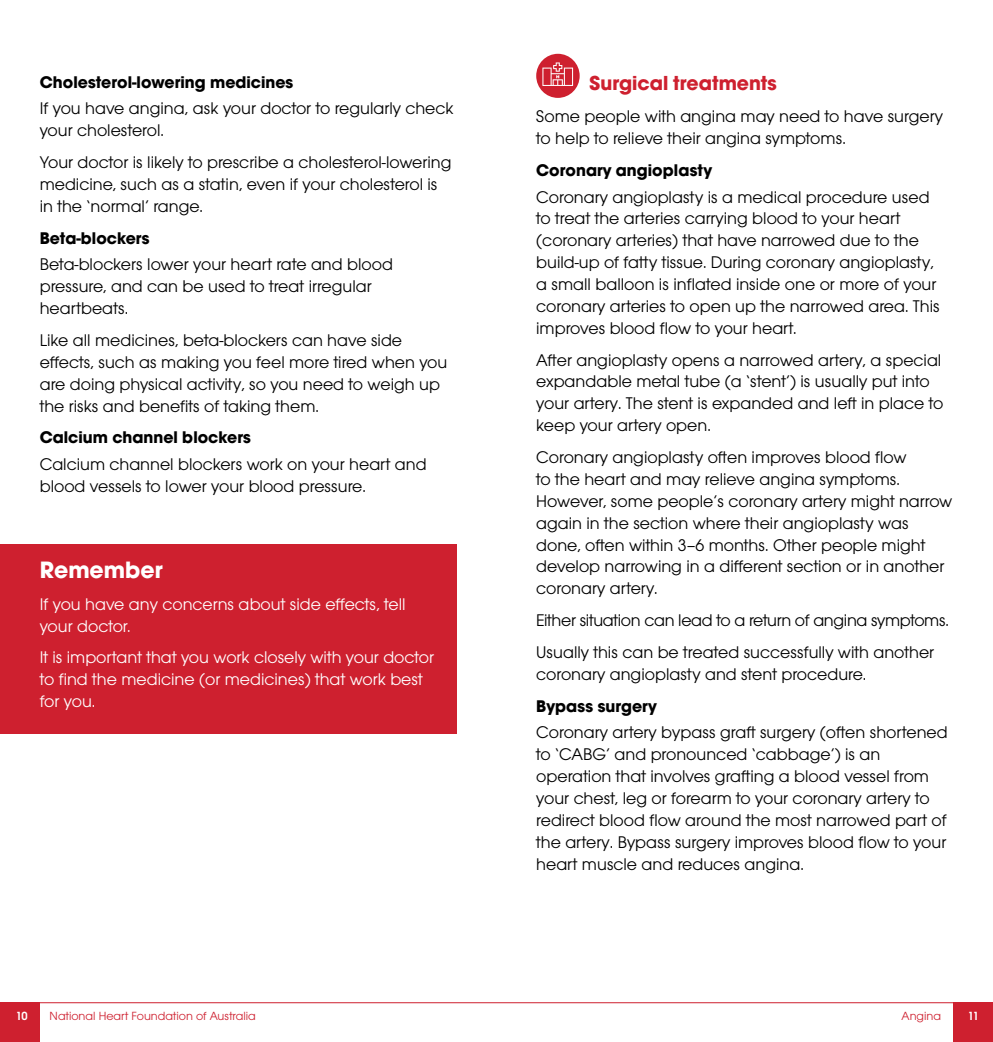
<style>
.page{position:relative;width:993px;height:1042px;background:#fff}
.page>*{position:absolute;margin:0;border:0;box-sizing:border-box;transform-origin:0 0}
.t1{font:700 24.5px "Avalon";color:#fff}
.t2{font:700 21px "Avalon";color:#ce202f}
.t3{font:17.5px/21.9px "Avalon";color:#000}
.t4{font:17.5px/21.9px "Avalon";color:#fff}
.t5{font:700 17.5px "Avalon";color:#000}
.t6{font:12.25px "Avalon";color:#ce202f}
.t7{font:600 12.25px "Avalon";color:#fff}
</style>
<div class="page">
<div style="left:0;top:1002px;width:39px;height:40px;background:#ce202f"></div>
<hr style="left:0;top:1002px;width:992px;height:1px;background:#ce202f">
<div style="left:953px;top:1002px;width:39px;height:40px;background:#ce202f"></div>
<div style="left:0;top:545px;width:456px;height:188px;background:#ce202f"></div>
<div style="left:536px;top:54px;width:43px;height:44px;background:#ce202f;border-radius:50%"></div>
<svg style="left:542px;top:62px;width:31px;height:24px"></svg>
<p class="t5" style="left:40px;top:71px;width:255px">Cholesterol-lowering medicines</p>
<p class="t3" style="left:40px;top:98px;width:415px">If you have angina, ask your doctor to regularly check your cholesterol.</p>
<p class="t3" style="left:40px;top:151px;width:413px">Your doctor is likely to prescribe a cholesterol-lowering medicine, such as a statin, even if your cholesterol is in the ‘normal’ range.</p>
<p class="t5" style="left:40px;top:227px;width:111px">Beta-blockers</p>
<p class="t3" style="left:40px;top:254px;width:354px">Beta-blockers lower your heart rate and blood pressure, and can be used to treat irregular heartbeats.</p>
<p class="t3" style="left:40px;top:329px;width:409px">Like all medicines, beta-blockers can have side effects, such as making you feel more tired when you are doing physical activity, so you need to weigh up the risks and benefits of taking them.</p>
<p class="t5" style="left:40px;top:427px;width:213px">Calcium channel blockers</p>
<p class="t3" style="left:40px;top:453px;width:388px">Calcium channel blockers work on your heart and blood vessels to lower your blood pressure.</p>
<h1 class="t1" style="left:40px;top:555px;width:124px">Remember</h1>
<p class="t4" style="left:40px;top:593px;width:367px">If you have any concerns about side effects, tell your doctor.</p>
<p class="t4" style="left:40px;top:647px;width:396px">It is important that you work closely with your doctor to find the medicine (or medicines) that work best for you.</p>
<p class="t2" style="left:589px;top:70px;width:189px">Surgical treatments</p>
<p class="t3" style="left:536px;top:105px;width:408px">Some people with angina may need to have surgery to help to relieve their angina symptoms.</p>
<p class="t5" style="left:536px;top:159px;width:177px">Coronary angioplasty</p>
<p class="t3" style="left:536px;top:186px;width:405px">Coronary angioplasty is a medical procedure used to treat the arteries carrying blood to your heart (coronary arteries) that have narrowed due to the build-up of fatty tissue. During coronary angioplasty, a small balloon is inflated inside one or more of your coronary arteries to open up the narrowed area. This improves blood flow to your heart.</p>
<p class="t3" style="left:536px;top:349px;width:408px">After angioplasty opens a narrowed artery, a special expandable metal tube (a ‘stent’) is usually put into your artery. The stent is expanded and left in place to keep your artery open.</p>
<p class="t3" style="left:536px;top:446px;width:417px">Coronary angioplasty often improves blood flow<br>to the heart and may relieve angina symptoms.<br>However, some people’s coronary artery might narrow again in the section where their angioplasty was done, often within 3–6 months. Other people might develop narrowing in a different section or in another coronary artery.</p>
<p class="t3" style="left:536px;top:604px;width:414px;line-height:31.8px">Either situation can lead to a return of angina symptoms.<br>Usually this can be treated successfully with another</p>
<p class="t3" style="left:536px;top:663px;width:331px">coronary angioplasty and stent procedure.</p>
<p class="t5" style="left:536px;top:695px;width:122px">Bypass surgery</p>
<p class="t3" style="left:536px;top:722px;width:413px">Coronary artery bypass graft surgery (often shortened to ‘CABG’ and pronounced ‘cabbage’) is an operation that involves grafting a blood vessel from your chest, leg or forearm to your coronary artery to redirect blood flow around the most narrowed part of the artery. Bypass surgery improves blood flow to your heart muscle and reduces angina.</p>
<p class="t7" style="left:16px;top:1009px;width:14px">10</p>
<p class="t6" style="left:50px;top:1009px;width:208px">National Heart Foundation of Australia</p>
<p class="t6" style="left:901px;top:1009px;width:41px">Angina</p>
<p class="t7" style="left:967px;top:1009px;width:13px">11</p>
</div>
